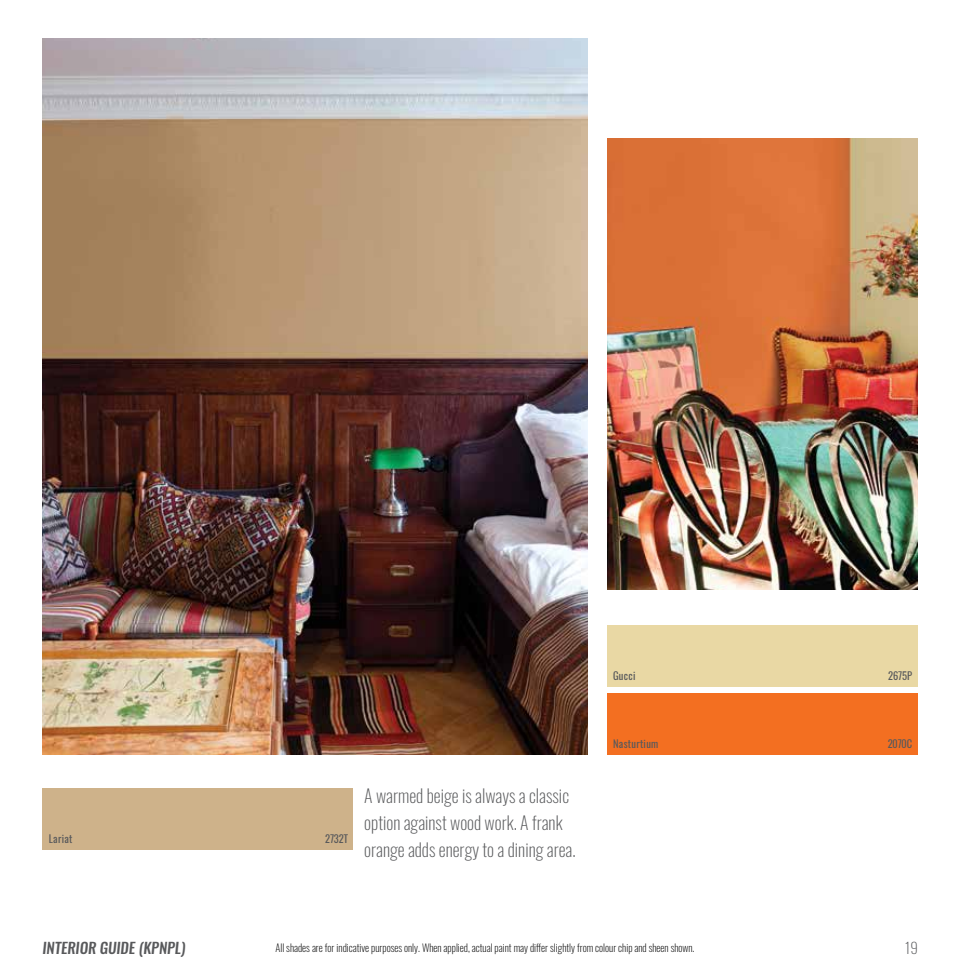
<style>
.page{position:relative;width:972px;height:972px;background:#fff}
.page>*{position:absolute;margin:0;border:0;box-sizing:border-box;transform-origin:0 0}
.t1{font:200 18px/27px "Oswald";color:#58595b}
.t2{font:italic 500 15px "Oswald";color:#58595b}
.t3{font:200 15px "Oswald";color:#58595b}
.t4{font:200 10.5px "Oswald";color:#000}
.t5{font:10.5px "Oswald";letter-spacing:.03em;color:#58595b}
</style>
<div class="page">
<img style="left:43px;top:39px;width:544px;height:716px">
<img style="left:607px;top:138px;width:311px;height:452px">
<div style="left:43px;top:789px;width:310px;height:61px;background:#ceb28a"></div>
<div style="left:608px;top:625px;width:310px;height:62px;background:#e9d8a4"></div>
<div style="left:608px;top:693px;width:310px;height:62px;background:#f36f21"></div>
<p class="t5" style="left:613px;top:668px;width:24px">Gucci</p>
<p class="t5" style="left:888px;top:668px;width:25px">2675P</p>
<p class="t5" style="left:49px;top:831px;width:25px">Lariat</p>
<p class="t5" style="left:325px;top:831px;width:24px">2732T</p>
<h1 class="t1" style="left:364px;top:783px;width:213px">A warmed beige is always a classic option against wood work. A frank orange adds energy to a dining area.</h1>
<p class="t5" style="left:613px;top:736px;width:47px">Nasturtium</p>
<p class="t5" style="left:888px;top:736px;width:26px">2070C</p>
<h2 class="t2" style="left:43px;top:937px;width:144px">INTERIOR GUIDE (KPNPL)</h2>
<p class="t4" style="left:276px;top:941px;width:420px">All shades are for indicative purposes only. When applied, actual paint may differ slightly from colour chip and sheen shown.</p>
<h2 class="t3" style="left:905px;top:938px;width:15px">19</h2>
</div>
